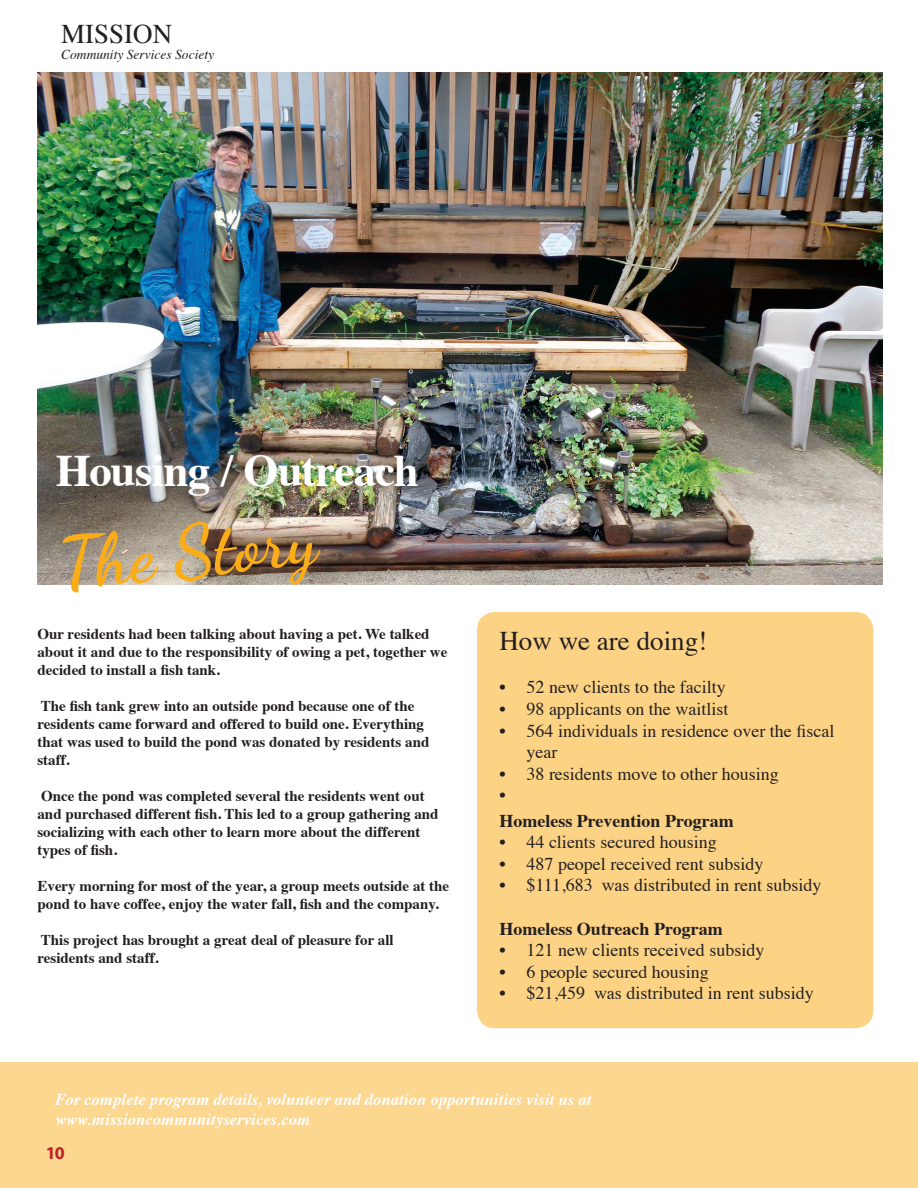
<style>
.page{position:relative;width:918px;height:1188px;background:#fff}
.page>*{position:absolute;margin:0;border:0;box-sizing:border-box;transform-origin:0 0}
.t1{font:700 72px "Dancing Script";color:#faad19}
.t2{font:700 45px "Times";letter-spacing:-.02em;color:#fff}
.t3{font:27px "Times";color:#231f20}
.t4{font:18px/21.6px "Times";color:#231f20}
.t5{font:700 18px "Times";color:#231f20}
.t6{font:700 18px "Myriad Pro";color:#c31f24}
.t7{font:italic 700 16.5px/19.8px "Times";letter-spacing:.005em;color:#fff}
.t8{font:700 15px/18px "Times";color:#231f20}
.t9{font:italic 13.5px "Times";color:#231f20}
</style>
<div class="page">
<div style="left:0;top:1062px;width:918px;height:126px;background:#fcd790"></div>
<img style="left:37px;top:72px;width:846px;height:513px">
<div style="left:477px;top:612px;width:396px;height:416px;background:#fcd385;border-radius:18px"></div>
<h3 class="t3" style="left:61px;top:8px;width:112px">MISSION</h3>
<p class="t9" style="left:61px;top:43px;width:154px">Community Services Society</p>
<h2 class="t2" style="left:56px;top:428px;width:365px">Housing / Outreach</h2>
<h1 class="t1" style="left:54px;top:520px;width:260px;rotate:-6deg">The Story</h1>
<p class="t8" style="left:37px;top:623px;width:411px">Our residents had been talking about having a pet. We talked about it and due to the responsibility of owing a pet, together we decided to install a fish tank.</p>
<p class="t8" style="left:37px;top:695px;width:393px">The fish tank grew into an outside pond because one of the residents came forward and offered to build one. Everything that was used to build the pond was donated by residents and staff.</p>
<p class="t8" style="left:37px;top:785px;width:403px">Once the pond was completed several the residents went out and purchased different fish. This led to a group gathering and socializing with each other to learn more about the different types of fish.</p>
<p class="t8" style="left:37px;top:875px;width:413px">Every morning for most of the year, a group meets outside at the pond to have coffee, enjoy the water fall, fish and the company.</p>
<p class="t8" style="left:37px;top:929px;width:358px">This project has brought a great deal of pleasure for all residents and staff.</p>
<h3 class="t3" style="left:500px;top:616px;width:209px">How we are doing!</h3>
<p class="t4" style="left:500px;top:675px;width:228px">• 52 new clients to the facilty</p>
<p class="t4" style="left:500px;top:697px;width:230px">• 98 applicants on the waitlist</p>
<p class="t4" style="left:526px;top:718px;width:309px;text-indent:-27px">• 564 individuals in residence over the fiscal year</p>
<p class="t4" style="left:500px;top:761px;width:281px">• 38 residents move to other housing •</p>
<p class="t5" style="left:500px;top:803px;width:236px">Homeless Prevention Program</p>
<p class="t4" style="left:500px;top:830px;width:219px">• 44 clients secured housing</p>
<p class="t4" style="left:500px;top:851px;width:265px">• 487 peopel received rent subsidy</p>
<p class="t4" style="left:500px;top:873px;width:324px">• $111,683 was distributed in rent subsidy</p>
<p class="t5" style="left:500px;top:911px;width:225px">Homeless Outreach Program</p>
<p class="t4" style="left:500px;top:938px;width:266px">• 121 new clients received subsidy</p>
<p class="t4" style="left:500px;top:959px;width:211px">• 6 people secured housing</p>
<p class="t4" style="left:500px;top:981px;width:316px">• $21,459 was distributed in rent subsidy</p>
<p class="t7" style="left:55px;top:1088px;width:538px">For complete program details, volunteer and donation opportunities visit us at www.missioncommunityservices.com</p>
<p class="t6" style="left:46px;top:1141px;width:21px">10</p>
</div>
